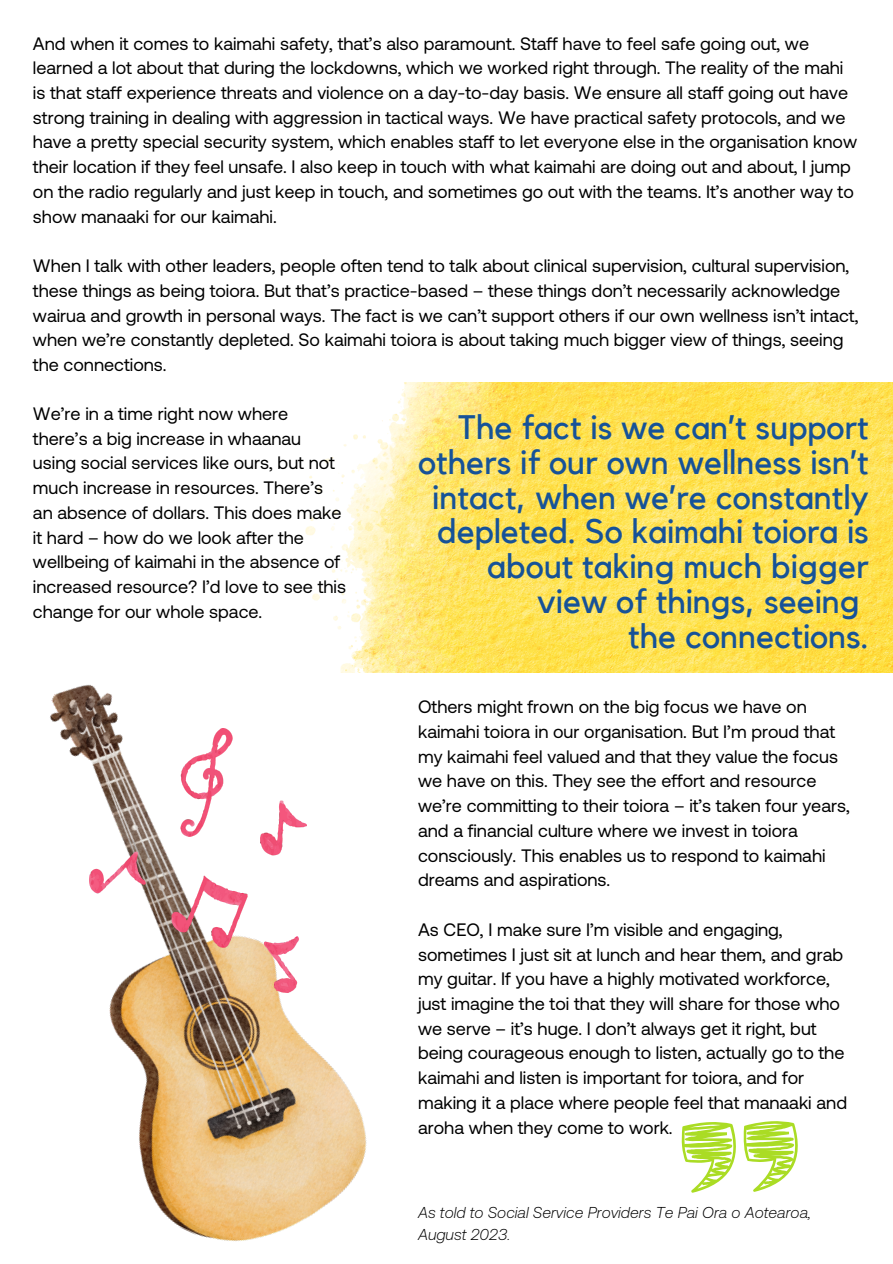
<style>
.page{position:relative;width:893px;height:1264px;background:#fff}
.page>*{position:absolute;margin:0;border:0;box-sizing:border-box;transform-origin:0 0}
.t1{font:33.9px/34.8px "Kollektif";color:#165298;text-align:right}
.t2{font:18px/24.8px "Aeonik";color:#000}
.t3{font:italic 300 15.75px "Aeonik";color:#000}
</style>
<div class="page">
<svg style="left:681px;top:1121px;width:117px;height:71px"></svg>
<img style="left:306px;top:383px;width:586px;height:290px">
<img style="left:50px;top:672px;width:447px;height:569px">
<img style="left:89px;top:728px;width:217px;height:264px">
<p class="t2" style="left:33px;top:30px;width:825px">And when it comes to kaimahi safety, that’s also paramount. Staff have to feel safe going out, we learned a lot about that during the lockdowns, which we worked right through. The reality of the mahi is that staff experience threats and violence on a day-to-day basis. We ensure all staff going out have strong training in dealing with aggression in tactical ways. We have practical safety protocols, and we have a pretty special security system, which enables staff to let everyone else in the organisation know their location if they feel unsafe. I also keep in touch with what kaimahi are doing out and about, I jump on the radio regularly and just keep in touch, and sometimes go out with the teams. It’s another way to show manaaki for our kaimahi.</p>
<p class="t2" style="left:33px;top:252px;width:826px">When I talk with other leaders, people often tend to talk about clinical supervision, cultural supervision, these things as being toiora. But that’s practice-based – these things don’t necessarily acknowledge wairua and growth in personal ways. The fact is we can’t support others if our own wellness isn’t intact, when we’re constantly depleted. So kaimahi toiora is about taking much bigger view of things, seeing the connections.</p>
<p class="t2" style="left:33px;top:400px;width:314px">We’re in a time right now where there’s a big increase in whaanau using social services like ours, but not much increase in resources. There’s an absence of dollars. This does make it hard – how do we look after the wellbeing of kaimahi in the absence of increased resource? I’d love to see this change for our whole space.</p>
<p class="t1" style="left:418px;top:411px;width:452px">The fact is we can’t support others if our own wellness isn’t intact, when we’re constantly depleted. So kaimahi toiora is about taking much bigger view of things, seeing</p>
<p class="t1" style="left:628px;top:620px;width:242px">the connections.</p>
<p class="t2" style="left:418px;top:693px;width:433px">Others might frown on the big focus we have on kaimahi toiora in our organisation. But I’m proud that my kaimahi feel valued and that they value the focus we have on this. They see the effort and resource we’re committing to their toiora – it’s taken four years, and a financial culture where we invest in toiora consciously. This enables us to respond to kaimahi dreams and aspirations.</p>
<p class="t2" style="left:418px;top:916px;width:430px">As CEO, I make sure I’m visible and engaging, sometimes I just sit at lunch and hear them, and grab my guitar. If you have a highly motivated workforce, just imagine the toi that they will share for those who we serve – it’s huge. I don’t always get it right, but being courageous enough to listen, actually go to the kaimahi and listen is important for toiora, and for making it a place where people feel that manaaki and aroha when they come to work.</p>
<p class="t3" style="left:418px;top:1202px;width:394px">As told to Social Service Providers Te Pai Ora o Aotearoa,</p>
<p class="t3" style="left:418px;top:1223px;width:94px">August 2023.</p>
</div>
